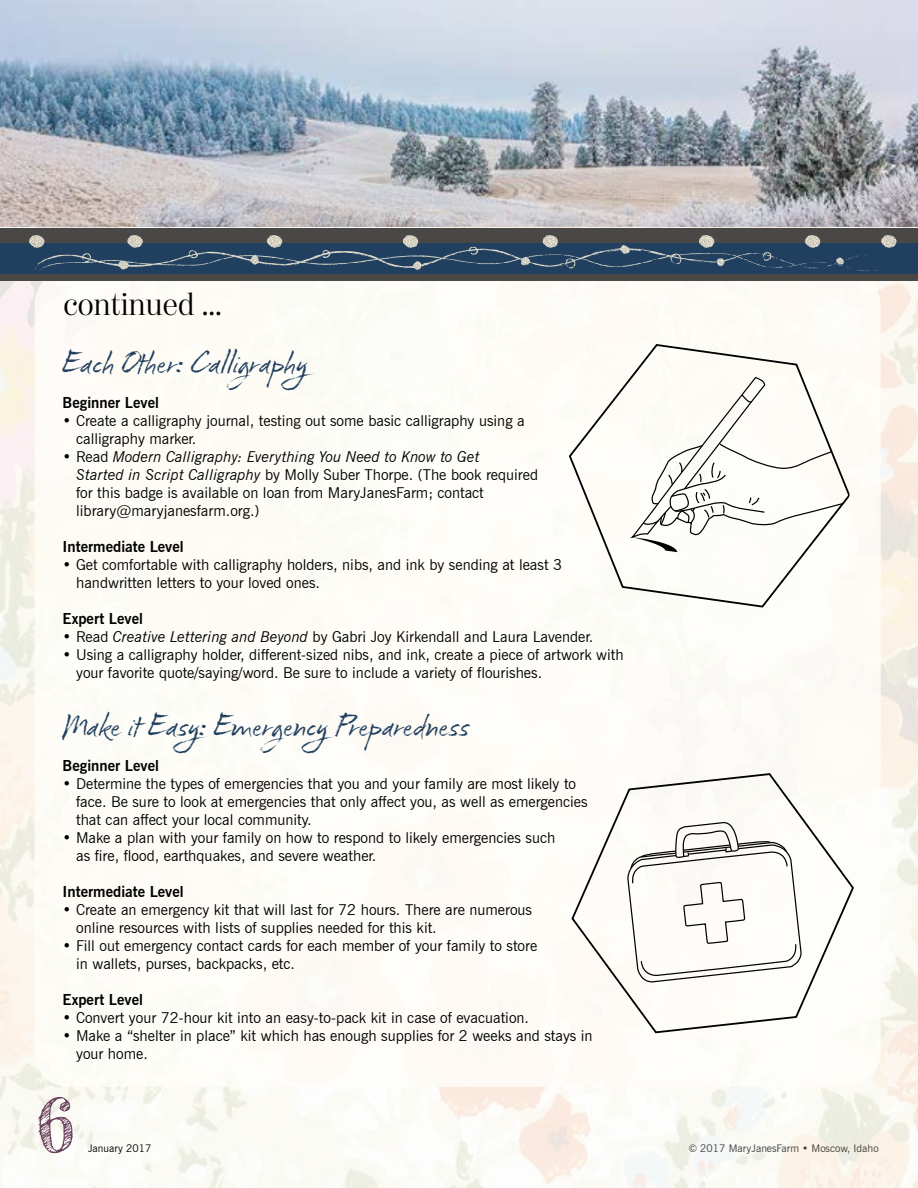
<style>
.page{position:relative;width:918px;height:1188px;background:#fff}
.page>*{position:absolute;margin:0;border:0;box-sizing:border-box;transform-origin:0 0}
.t1{font:72px "Frederickathe Greatest";color:#6c425f}
.t2{font:33px "Fugu";color:#21405f}
.t3{font:300 31.5px "Moderno FB";color:#000}
.t4{font:15px/18px "News Gothic BT";color:#000}
.t5{font:700 15px "News Gothic BT";color:#000}
.t6{font:10.5px "News Gothic BT";color:#3f3c3d}
.t7{font:10.5px "News Gothic BT";color:#000}
.s1{font-style:italic}
</style>
<div class="page">
<img style="left:0;top:227px;width:918px;height:961px">
<div style="left:35px;top:270px;width:846px;height:817px;background:#fffefa;border-radius:36px"></div>
<div style="left:1px;top:242px;width:917px;height:33px;background:#21405f"></div>
<div style="left:0;top:228px;width:918px;height:15px;background:#4a4747"></div>
<div style="left:0;top:275px;width:918px;height:6px;background:#4a4747"></div>
<img style="left:29px;top:235px;width:868px;height:35px">
<img style="left:0;top:0;width:918px;height:227px">
<svg style="left:568px;top:344px;width:282px;height:264px"></svg>
<svg style="left:631px;top:378px;width:214px;height:174px"></svg>
<svg style="left:571px;top:773px;width:283px;height:261px"></svg>
<svg style="left:627px;top:821px;width:175px;height:171px"></svg>
<h3 class="t3" style="left:64px;top:287px;width:160px">continued ...</h3>
<h2 class="t2" style="left:63px;top:341px;width:267px">Each Other: Calligraphy</h2>
<p class="t5" style="left:63px;top:393px;width:98px">Beginner Level</p>
<p class="t4" style="left:76px;top:411px;width:450px;text-indent:-14px">• Create a calligraphy journal, testing out some basic calligraphy using a calligraphy marker.</p>
<p class="t4" style="left:76px;top:447px;width:463px;text-indent:-14px">• Read <span class="s1">Modern Calligraphy: Everything You Need to Know to Get<br>Started in Script Calligraphy</span> by Molly Suber Thorpe. (The book required for this badge is available on loan from MaryJanesFarm; contact library@maryjanesfarm.org.)</p>
<p class="t5" style="left:63px;top:537px;width:123px">Intermediate Level</p>
<p class="t4" style="left:76px;top:555px;width:488px;text-indent:-13px">• Get comfortable with calligraphy holders, nibs, and ink by sending at least 3 handwritten letters to your loved ones.</p>
<p class="t5" style="left:63px;top:609px;width:82px">Expert Level</p>
<p class="t4" style="left:63px;top:627px;width:532px">• Read <span class="s1">Creative Lettering and Beyond</span> by Gabri Joy Kirkendall and Laura Lavender.</p>
<p class="t4" style="left:76px;top:645px;width:549px;text-indent:-14px">• Using a calligraphy holder, different-sized nibs, and ink, create a piece of artwork with your favorite quote/saying/word. Be sure to include a variety of flourishes.</p>
<h2 class="t2" style="left:63px;top:704px;width:408px">Make it Easy: EmergencyPreparedness</h2>
<p class="t5" style="left:63px;top:756px;width:98px">Beginner Level</p>
<p class="t4" style="left:76px;top:774px;width:513px;text-indent:-13px">• Determine the types of emergencies that you and your family are most likely to face. Be sure to look at emergencies that only affect you, as well as emergencies that can affect your local community.</p>
<p class="t4" style="left:76px;top:828px;width:481px;text-indent:-14px">• Make a plan with your family on how to respond to likely emergencies such as fire, flood, earthquakes, and severe weather.</p>
<p class="t5" style="left:63px;top:882px;width:123px">Intermediate Level</p>
<p class="t4" style="left:76px;top:900px;width:458px;text-indent:-14px">• Create an emergency kit that will last for 72 hours. There are numerous online resources with lists of supplies needed for this kit.</p>
<p class="t4" style="left:76px;top:936px;width:463px;text-indent:-14px">• Fill out emergency contact cards for each member of your family to store in wallets, purses, backpacks, etc.</p>
<p class="t5" style="left:63px;top:990px;width:82px">Expert Level</p>
<p class="t4" style="left:63px;top:1008px;width:468px">• Convert your 72-hour kit into an easy-to-pack kit in case of evacuation.</p>
<p class="t4" style="left:76px;top:1026px;width:518px;text-indent:-14px">• Make a “shelter in place” kit which has enough supplies for 2 weeks and stays in your home.</p>
<h1 class="t1" style="left:36px;top:1081px;width:41px">6</h1>
<p class="t7" style="left:88px;top:1142px;width:65px">January 2017</p>
<p class="t6" style="left:688px;top:1142px;width:192px">© 2017 MaryJanesFarm • Moscow, Idaho</p>
</div>
